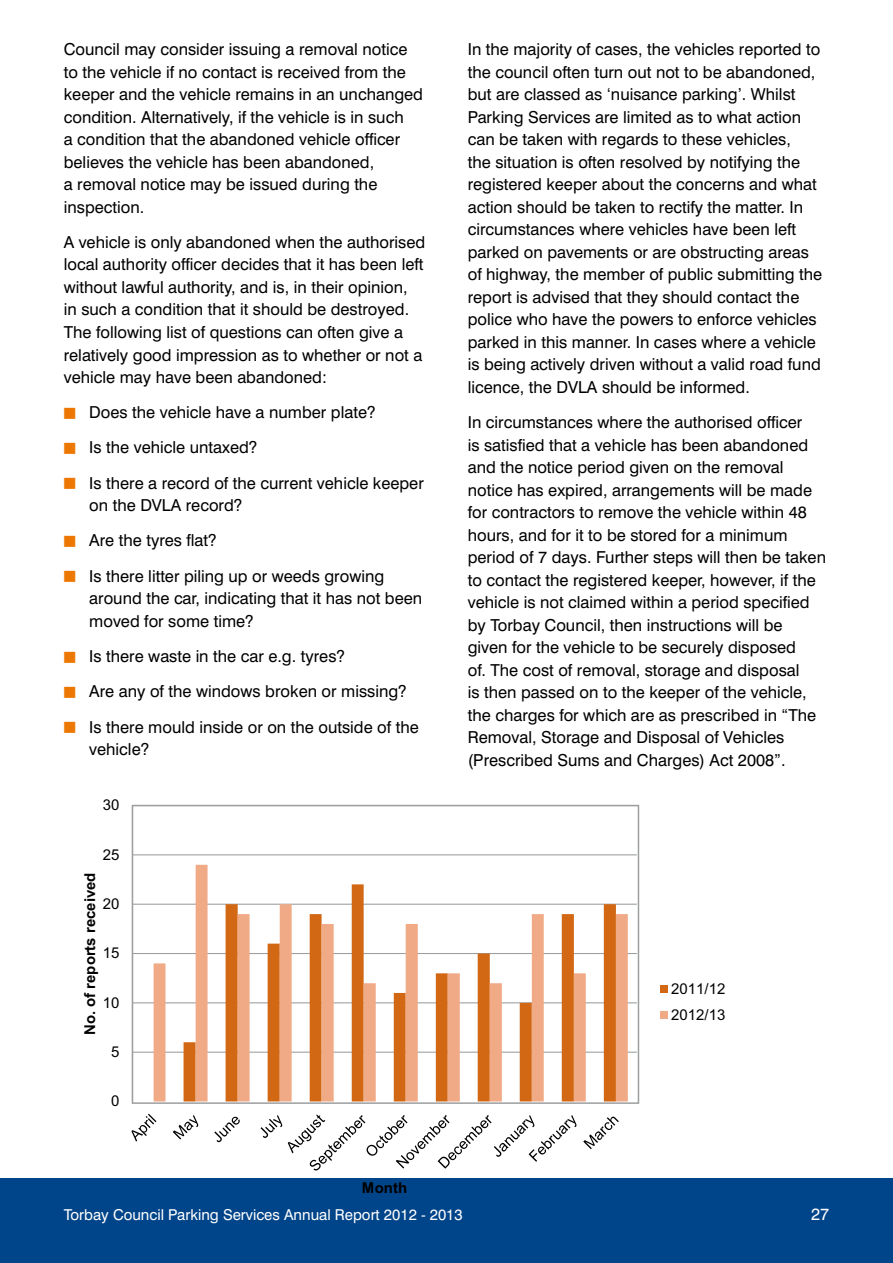
<style>
.page{position:relative;width:893px;height:1263px;background:#fff}
.page>*{position:absolute;margin:0;border:0;box-sizing:border-box;transform-origin:0 0}
.t1{font:16.5px/22.5px "Swiss 721 BT";color:#000}
.t2{font:16.5px "Swiss 721 BT";color:#fff}
.t3{font:15px "Swiss 721 BT";color:#fff}
.t4{font:15px/25.7px "Arial";color:#000}
.t5{font:700 15px "Arial";color:#000}
</style>
<div class="page">
<div style="left:0;top:1178px;width:893px;height:85px;background:#004489"></div>
<hr style="left:132px;top:854px;width:505px;height:1px;background:#9c9e9f">
<hr style="left:132px;top:904px;width:505px;height:1px;background:#9c9e9f">
<hr style="left:132px;top:953px;width:505px;height:1px;background:#9c9e9f">
<hr style="left:132px;top:1002px;width:505px;height:1px;background:#9c9e9f">
<hr style="left:132px;top:1052px;width:505px;height:1px;background:#9c9e9f">
<div style="left:132px;top:805px;width:507px;height:299px;border:2px solid #9c9e9f"></div>
<svg style="left:154px;top:865px;width:474px;height:236px"></svg>
<hr style="left:132px;top:805px;width:1px;height:296px;background:#9c9e9f">
<svg style="left:131px;top:1114px;width:25px;height:28px"></svg>
<svg style="left:173px;top:1115px;width:25px;height:24px"></svg>
<svg style="left:214px;top:1117px;width:26px;height:25px"></svg>
<svg style="left:261px;top:1115px;width:21px;height:23px"></svg>
<svg style="left:288px;top:1114px;width:288px;height:56px"></svg>
<svg style="left:583px;top:1116px;width:36px;height:33px"></svg>
<div style="left:661px;top:985px;width:7px;height:8px;background:#d26714"></div>
<div style="left:661px;top:1011px;width:7px;height:8px;background:#f0ab86"></div>
<p class="t1" style="left:64px;top:38px;width:361px">Council may consider issuing a removal notice to the vehicle if no contact is received from the keeper and the vehicle remains in an unchanged condition. Alternatively, if the vehicle is in such<br>a condition that the abandoned vehicle officer believes the vehicle has been abandoned,<br>a removal notice may be issued during the inspection.</p>
<p class="t1" style="left:64px;top:231px;width:363px">A vehicle is only abandoned when the authorised local authority officer decides that it has been left without lawful authority, and is, in their opinion,<br>in such a condition that it should be destroyed.<br>The following list of questions can often give a relatively good impression as to whether or not a vehicle may have been abandoned:</p>
<p class="t1" style="left:89px;top:395px;width:336px;line-height:35.2px">Does the vehicle have a number plate?<br>Is the vehicle untaxed?<br>Is there a record of the current vehicle keeper</p>
<p class="t1" style="left:89px;top:488px;width:296px;line-height:35.2px">on the DVLA record?<br>Are the tyres flat?<br>Is there litter piling up or weeds growing</p>
<p class="t1" style="left:89px;top:587px;width:334px">around the car, indicating that it has not been moved for some time?</p>
<p class="t1" style="left:89px;top:638px;width:331px;line-height:35.2px">Is there waste in the car e. g. tyres?<br>Are any of the windows broken or missing?<br>Is there mould inside or on the outside of the</p>
<p class="t1" style="left:89px;top:738px;width:62px">vehicle?</p>
<p class="t4" style="left:103px;top:792px;width:18px">30</p>
<p class="t4" style="left:103px;top:842px;width:18px">25</p>
<p class="t5" style="left:80px;top:1035px;width:164px;rotate:-90deg">No. of reports received</p>
<p class="t4" style="left:103px;top:891px;width:18px">20</p>
<p class="t4" style="left:103px;top:940px;width:18px">15</p>
<p class="t4" style="left:103px;top:990px;width:18px">10</p>
<p class="t4" style="left:111px;top:1039px;width:10px">5</p>
<p class="t4" style="left:111px;top:1088px;width:10px">0</p>
<p class="t5" style="left:362px;top:1178px;width:47px">Month</p>
<p class="t1" style="left:468px;top:38px;width:356px">In the majority of cases, the vehicles reported to the council often turn out not to be abandoned, but are classed as ‘nuisance parking’. Whilst Parking Services are limited as to what action can be taken with regards to these vehicles,<br>the situation is often resolved by notifying the registered keeper about the concerns and what action should be taken to rectify the matter. In circumstances where vehicles have been left parked on pavements or are obstructing areas of highway, the member of public submitting the report is advised that they should contact the police who have the powers to enforce vehicles parked in this manner. In cases where a vehicle is being actively driven without a valid road fund licence, the DVLA should be informed.</p>
<p class="t1" style="left:468px;top:411px;width:360px">In circumstances where the authorised officer<br>is satisfied that a vehicle has been abandoned and the notice period given on the removal notice has expired, arrangements will be made for contractors to remove the vehicle within 48 hours, and for it to be stored for a minimum period of 7 days. Further steps will then be taken to contact the registered keeper, however, if the vehicle is not claimed within a period specified by Torbay Council, then instructions will be given for the vehicle to be securely disposed<br>of. The cost of removal, storage and disposal<br>is then passed on to the keeper of the vehicle, the charges for which are as prescribed in “The Removal, Storage and Disposal of Vehicles (Prescribed Sums and Charges) Act 2008”.</p>
<p class="t4" style="left:671px;top:976px;width:56px">2011/12<br>2012/13</p>
<p class="t3" style="left:64px;top:1206px;width:400px">Torbay Council Parking Services Annual Report 2012 - 2013</p>
<p class="t2" style="left:811px;top:1204px;width:20px">27</p>
</div>
